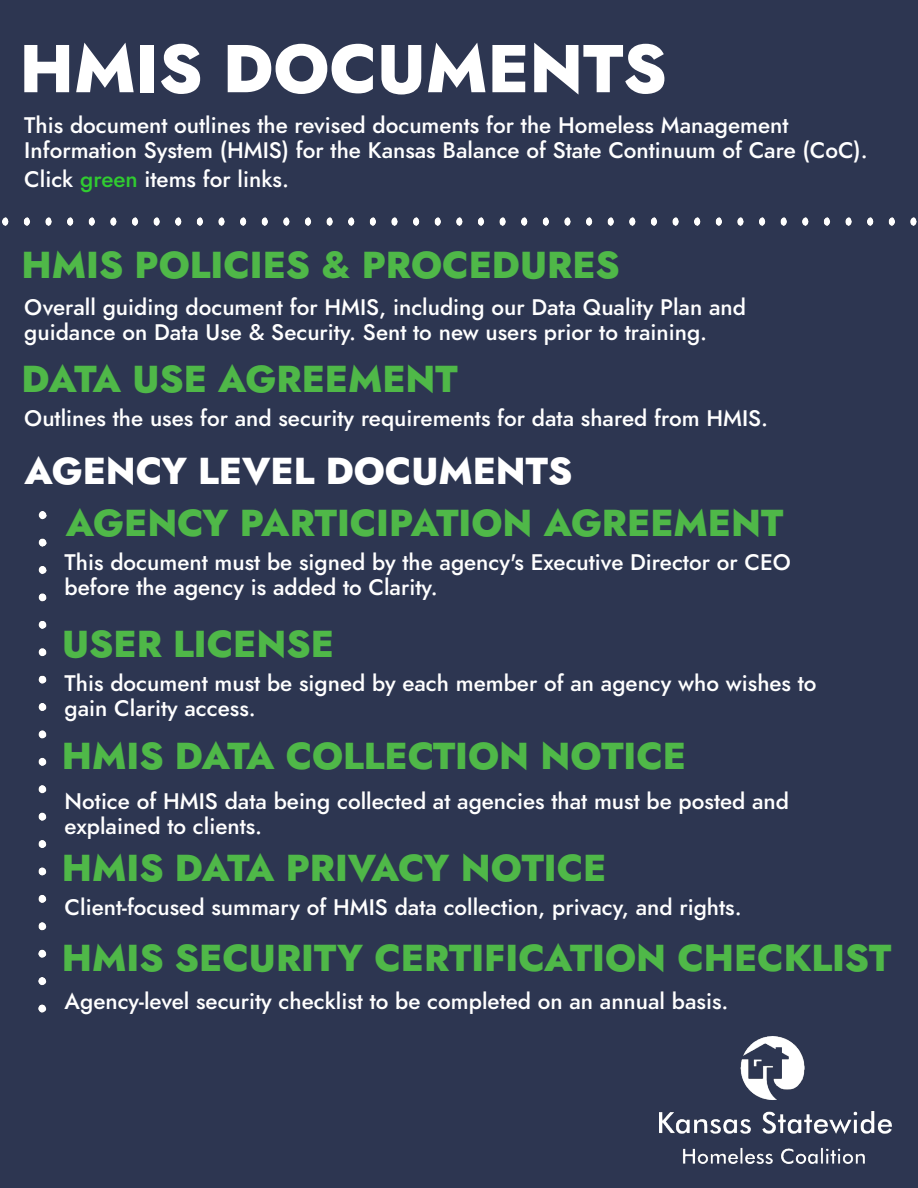
<style>
.page{position:relative;width:918px;height:1188px;background:#2d3651}
.page>*{position:absolute;margin:0;border:0;box-sizing:border-box;transform-origin:0 0}
.t1{font:800 67.5px "Jost";color:#fff}
.t2{font:800 37.5px "Jost";color:#4fb848}
.t3{font:800 37.5px "Jost";color:#fff}
.t4{font:500 22.5px/24.8px "Jost";color:#fff}
.s1{color:#30cc30}
</style>
<div class="page">
<img style="left:660px;top:1037px;width:231px;height:127px">
<img style="left:2px;top:218px;width:914px;height:8px">
<img style="left:39px;top:512px;width:8px;height:500px">
<h1 class="t1" style="left:19px;top:37px;width:649px">HMIS DOCUMENTS</h1>
<p class="t4" style="left:24px;top:114px;width:845px">This document outlines the revised documents for the Homeless Management<br>Information System (HMIS) for the Kansas Balance of State Continuum of Care (CoC).</p>
<p class="t4" style="left:24px;top:167px;width:266px">Click <span class="s1">green</span> items for links.</p>
<h2 class="t2" style="left:22px;top:247px;width:600px">HMIS POLICIES &amp; PROCEDURES</h2>
<p class="t4" style="left:24px;top:296px;width:723px">Overall guiding document for HMIS, including our Data Quality Plan and guidance on Data Use &amp; Security. Sent to new users prior to training.</p>
<h2 class="t2" style="left:22px;top:361px;width:438px">DATA USE AGREEMENT</h2>
<p class="t4" style="left:24px;top:407px;width:745px">Outlines the uses for and security requirements for data shared from HMIS.</p>
<h2 class="t3" style="left:24px;top:453px;width:549px">AGENCY LEVEL DOCUMENTS</h2>
<h2 class="t2" style="left:66px;top:505px;width:719px">AGENCY PARTICIPATION AGREEMENT</h2>
<p class="t4" style="left:65px;top:551px;width:728px">This document must be signed by the agency's Executive Director or CEO before the agency is added to Clarity.</p>
<h2 class="t2" style="left:62px;top:626px;width:273px">USER LICENSE</h2>
<p class="t4" style="left:65px;top:672px;width:753px">This document must be signed by each member of an agency who wishes to gain Clarity access.</p>
<h2 class="t2" style="left:62px;top:738px;width:626px">HMIS DATA COLLECTION NOTICE</h2>
<p class="t4" style="left:65px;top:790px;width:726px">Notice of HMIS data being collected at agencies that must be posted and explained to clients.</p>
<h2 class="t2" style="left:62px;top:851px;width:546px">HMIS DATA PRIVACY NOTICE</h2>
<p class="t4" style="left:65px;top:896px;width:679px">Client-focused summary of HMIS data collection, privacy, and rights.</p>
<h2 class="t2" style="left:62px;top:940px;width:831px">HMIS SECURITY CERTIFICATION CHECKLIST</h2>
<p class="t4" style="left:65px;top:990px;width:665px">Agency-level security checklist to be completed on an annual basis.</p>
</div>
